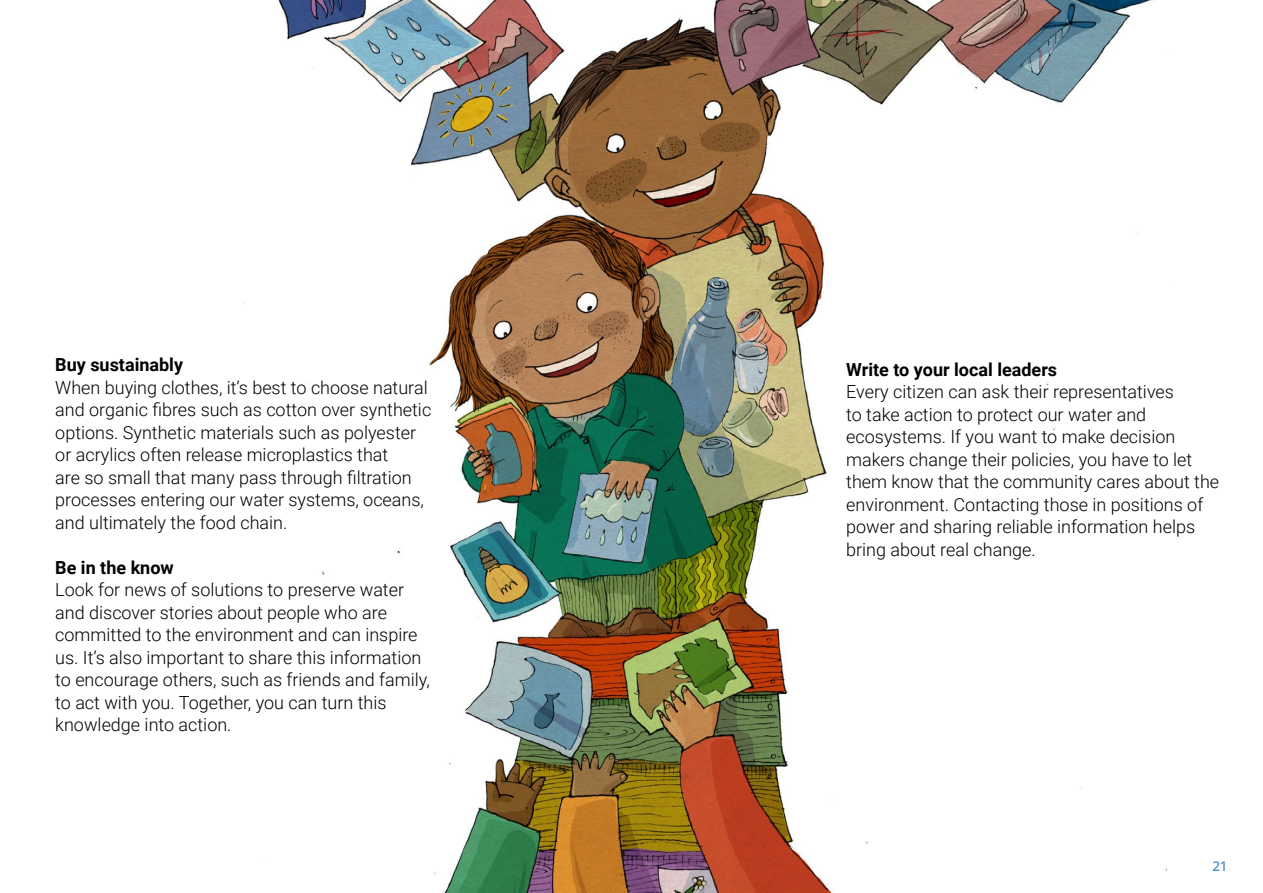
<style>
.page{position:relative;width:1263px;height:893px;background:#fff}
.page>*{position:absolute;margin:0;border:0;box-sizing:border-box;transform-origin:0 0}
.t1{font:300 18px/22.5px "Roboto";color:#000}
.t2{font:700 18px "Roboto";color:#000}
.t3{font:600 13.5px "Open Sans";color:#5391c6}
</style>
<div class="page">
<img style="left:244px;top:0;width:924px;height:893px">
<p class="t2" style="left:55px;top:352px;width:129px">Buy sustainably</p>
<p class="t1" style="left:55px;top:375px;width:377px">When buying clothes, it’s best to choose natural and organic fibres such as cotton over synthetic options. Synthetic materials such as polyester or acrylics often release microplastics that<br>are so small that many pass through filtration processes entering our water systems, oceans, and ultimately the food chain.</p>
<p class="t2" style="left:55px;top:555px;width:120px">Be in the know</p>
<p class="t1" style="left:55px;top:578px;width:376px">Look for news of solutions to preserve water and discover stories about people who are committed to the environment and can inspire us. It’s also important to share this information to encourage others, such as friends and family, to act with you. Together, you can turn this knowledge into action.</p>
<p class="t2" style="left:846px;top:357px;width:212px">Write to your local leaders</p>
<p class="t1" style="left:846px;top:380px;width:374px">Every citizen can ask their representatives<br>to take action to protect our water and ecosystems. If you want to make decision makers change their policies, you have to let them know that the community cares about the environment. Contacting those in positions of power and sharing reliable information helps bring about real change.</p>
<p class="t3" style="left:1212px;top:856px;width:17px">21</p>
</div>
